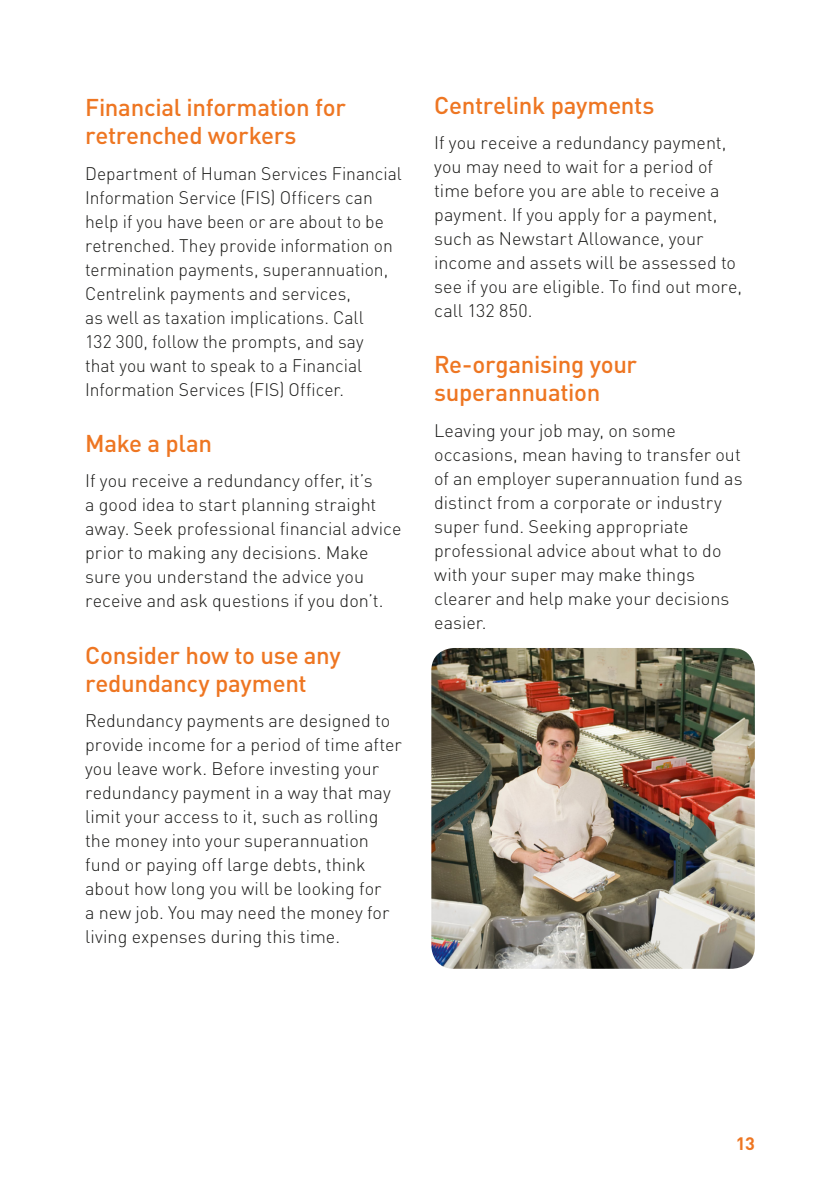
<style>
.page{position:relative;width:840px;height:1191px;background:#fff}
.page>*{position:absolute;margin:0;border:0;box-sizing:border-box;transform-origin:0 0}
.t1{font:500 24px/28px "DIN";letter-spacing:-.015em;color:#ee7622}
.t2{font:300 18px/24px "DIN";color:#1a1a18}
.t3{font:700 17.8px "DIN";color:#ee7622}
</style>
<div class="page">
<img style="left:431px;top:648px;width:323px;height:320px">
<h4 class="t1" style="left:85px;top:93px;width:262px">Financial information for retrenched workers</h4>
<p class="t2" style="left:85px;top:161px;width:318px">Department of Human Services Financial Information Service (FIS) Offcers can help if you have been or are about to be retrenched. They provide information on termination payments, superannuation, Centrelink payments and services,<br>as well as taxation implications. Call<br>132 300, follow the prompts, and say<br>that you want to speak to a Financial Information Services (FIS) Offcer.</p>
<h4 class="t1" style="left:85px;top:428px;width:128px">Make a plan</h4>
<p class="t2" style="left:85px;top:469px;width:318px">If you receive a redundancy offer, it’s<br>a good idea to start planning straight away. Seek professional fnancial advice prior to making any decisions. Make sure you understand the advice you receive and ask questions if you don’t.</p>
<h4 class="t1" style="left:85px;top:640px;width:257px">Consider how to use any redundancy payment</h4>
<p class="t2" style="left:85px;top:708px;width:318px">Redundancy payments are designed to provide income for a period of time after you leave work. Before investing your redundancy payment in a way that may limit your access to it, such as rolling the money into your superannuation fund or paying off large debts, think about how long you will be looking for<br>a new job. You may need the money for living expenses during this time.</p>
<h4 class="t1" style="left:434px;top:90px;width:222px">Centrelink payments</h4>
<p class="t2" style="left:434px;top:130px;width:309px">If you receive a redundancy payment, you may need to wait for a period of time before you are able to receive a payment. If you apply for a payment, such as Newstart Allowance, your income and assets will be assessed to see if you are eligible. To fnd out more, call 132 850.</p>
<h4 class="t1" style="left:434px;top:350px;width:204px">Re-organising your superannuation</h4>
<p class="t2" style="left:434px;top:418px;width:310px">Leaving your job may, on some occasions, mean having to transfer out of an employer superannuation fund as distinct from a corporate or industry super fund. Seeking appropriate professional advice about what to do with your super may make things clearer and help make your decisions easier.</p>
<p class="t3" style="left:735px;top:1132px;width:21px">13</p>
</div>
